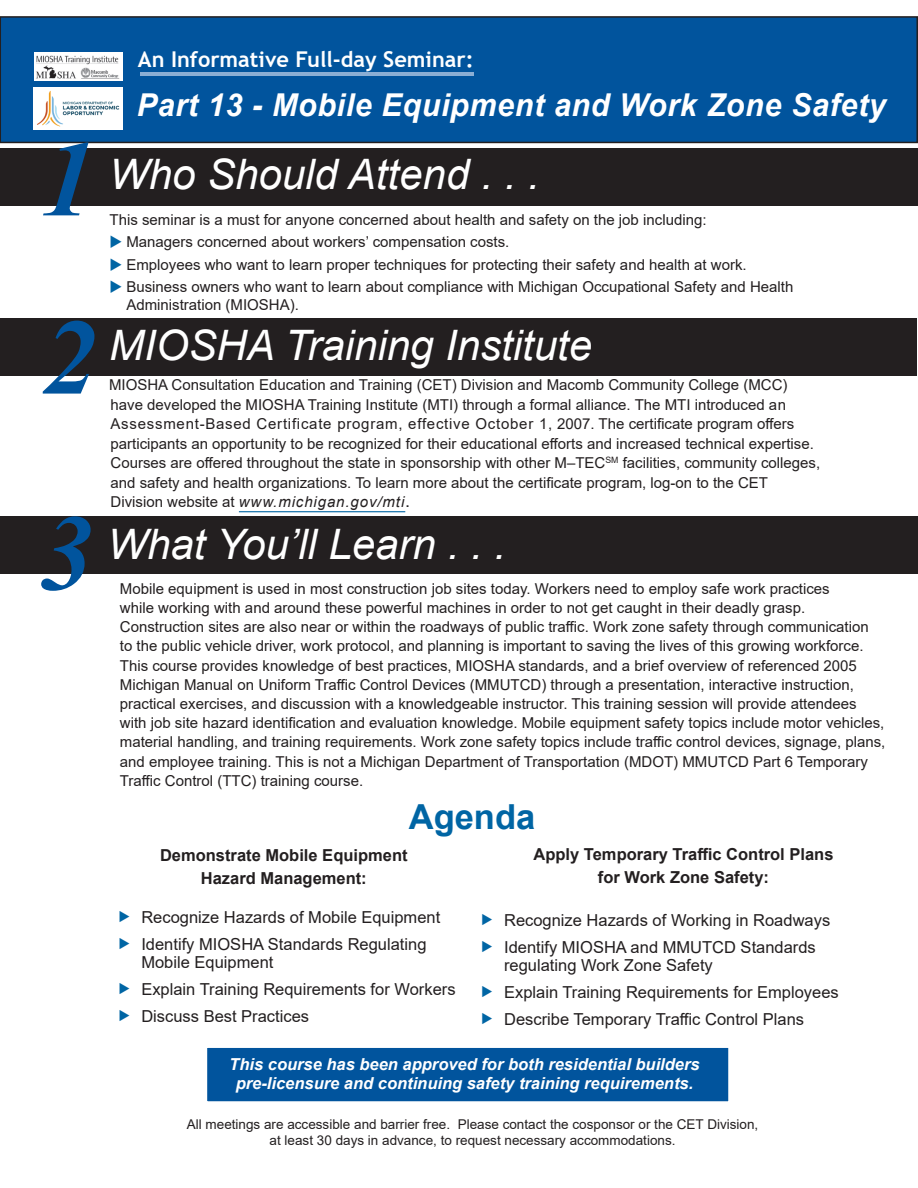
<style>
.page{position:relative;width:918px;height:1188px;background:#fff}
.page>*{position:absolute;margin:0;border:0;box-sizing:border-box;transform-origin:0 0}
.t1{font:italic 700 108px/178.2px "Times New Roman";color:#01549d}
.t2{font:italic 42px "Arial";color:#fff}
.t3{font:700 34.5px "Arial";color:#0065a4}
.t4{font:italic 700 31.5px "Arial";letter-spacing:.02em;color:#fff}
.t5{font:700 21.75px "Trebuchet MS";color:#fff}
.t6{font:16.5px/27px "Arial";color:#231f20}
.t7{font:italic 700 16.5px/19.5px "Arial";color:#fff;text-align:center}
.t8{font:700 16.5px/22.5px "Arial";color:#231f20;text-align:center}
.t9{font:15px/19.2px "Arial";color:#231f20}
.t10{font:13.5px/15.8px "Arial";color:#231f20;text-align:center}
.s1{color:#0065a4}
.s2{font-style:italic}
.s3{font-size:18px}
</style>
<div class="page">
<div style="left:0;top:148px;width:918px;height:58px;background:#231f20"></div>
<div style="left:0;top:17px;width:917px;height:125px;background:#01549d"></div>
<div style="left:0;top:16px;width:918px;height:127px;border:2px solid #231f20"></div>
<div style="left:0;top:516px;width:918px;height:57px;background:#231f20"></div>
<div style="left:0;top:318px;width:917px;height:58px;background:#231f20"></div>
<hr style="left:239px;top:511px;width:166px;height:1px;background:#0065a4">
<hr style="left:141px;top:72px;width:333px;height:4px;background:#8baed4">
<div style="left:206px;top:1046px;width:524px;height:57px;background:#01549d;border:2px solid #fff"></div>
<div style="left:34px;top:53px;width:89px;height:28px;background:#fff"></div>
<img style="left:36px;top:56px;width:84px;height:23px">
<img style="left:34px;top:87px;width:89px;height:42px">
<h1 class="t1" style="left:40px;top:87px;width:57px">1<br>2</h1>
<h1 class="t1" style="left:40px;top:461px;width:55px">3</h1>
<h3 class="t5" style="left:138px;top:46px;width:337px">An Informative Full-day Seminar:</h3>
<h3 class="t4" style="left:137px;top:84px;width:751px">Part 13 - Mobile Equipment and Work Zone Safety</h3>
<h2 class="t2" style="left:109px;top:147px;width:432px">Who Should Attend . . .</h2>
<p class="t9" style="left:110px;top:210px;width:598px">This seminar is a must for anyone concerned about health and safety on the job including:</p>
<p class="t9" style="left:110px;top:232px;width:401px"><span class="s1">◆</span> Managers concerned about workers’ compensation costs.</p>
<p class="t9" style="left:110px;top:255px;width:639px"><span class="s1">◆</span> Employees who want to learn proper techniques for protecting their safety and health at work.</p>
<p class="t9" style="left:126px;top:278px;width:668px;line-height:18px;text-indent:-17px"><span class="s1">◆</span> Business owners who want to learn about compliance with Michigan Occupational Safety and Health<br>Administration (MIOSHA).</p>
<h2 class="t2" style="left:109px;top:318px;width:485px">MIOSHA Training Institute</h2>
<p class="t9" style="left:109px;top:375px;width:713px">MIOSHA Consultation Education and Training (CET) Division and Macomb Community College (MCC) have developed the MIOSHA Training Institute (MTI) through a formal alliance. The MTI introduced an Assessment-Based Certificate program, effective October 1, 2007. The certificate program offers participants an opportunity to be recognized for their educational efforts and increased technical expertise.<br>Courses are offered throughout the state in sponsorship with other M–TEC<sup>SM</sup> facilities, community colleges, and safety and health organizations. To learn more about the certificate program, log-on to the CET Division website at <span class="s2">www.michigan.gov/mti</span><span class="s3">.</span></p>
<h2 class="t2" style="left:108px;top:517px;width:400px">What You’ll Learn . . .</h2>
<p class="t9" style="left:120px;top:579px;width:767px">Mobile equipment is used in most construction job sites today. Workers need to employ safe work practices<br>while working with and around these powerful machines in order to not get caught in their deadly grasp.<br>Construction sites are also near or within the roadways of public traffic. Work zone safety through communication<br>to the public vehicle driver, work protocol, and planning is important to saving the lives of this growing workforce.<br>This course provides knowledge of best practices, MIOSHA standards, and a brief overview of referenced 2005<br>Michigan Manual on Uniform Traffic Control Devices (MMUTCD) through a presentation, interactive instruction, practical exercises, and discussion with a knowledgeable instructor. This training session will provide attendees with job site hazard identification and evaluation knowledge. Mobile equipment safety topics include motor vehicles, material handling, and training requirements. Work zone safety topics include traffic control devices, signage, plans, and employee training. This is not a Michigan Department of Transportation (MDOT) MMUTCD Part 6 Temporary Traffic Control (TTC) training course.</p>
<h3 class="t3" style="left:409px;top:793px;width:128px">Agenda</h3>
<p class="t8" style="left:160px;top:845px;width:249px">Demonstrate Mobile Equipment<br>Hazard Management:</p>
<p class="t6" style="left:141px;top:904px;width:300px">Recognize Hazards of Mobile Equipment<br>Identify MIOSHA Standards Regulating</p>
<p class="t6" style="left:141px;top:949px;width:316px">Mobile Equipment<br>Explain Training Requirements for Workers<br>Discuss Best Practices</p>
<p class="t8" style="left:534px;top:843px;width:301px">Apply Temporary Traffic Control Plans for Work Zone Safety:</p>
<p class="t6" style="left:504px;top:907px;width:328px">Recognize Hazards of Working in Roadways<br>Identify MIOSHA and MMUTCD Standards</p>
<p class="t6" style="left:504px;top:952px;width:336px">regulating Work Zone Safety<br>Explain Training Requirements for Employees<br>Describe Temporary Traffic Control Plans</p>
<p class="t7" style="left:229px;top:1055px;width:472px">This course has been approved for both residential builders pre-licensure and continuing safety training requirements.</p>
<p class="t10" style="left:187px;top:1117px;width:573px">All meetings are accessible and barrier free. Please contact the cosponsor or the CET Division, at least 30 days in advance, to request necessary accommodations.</p>
</div>
